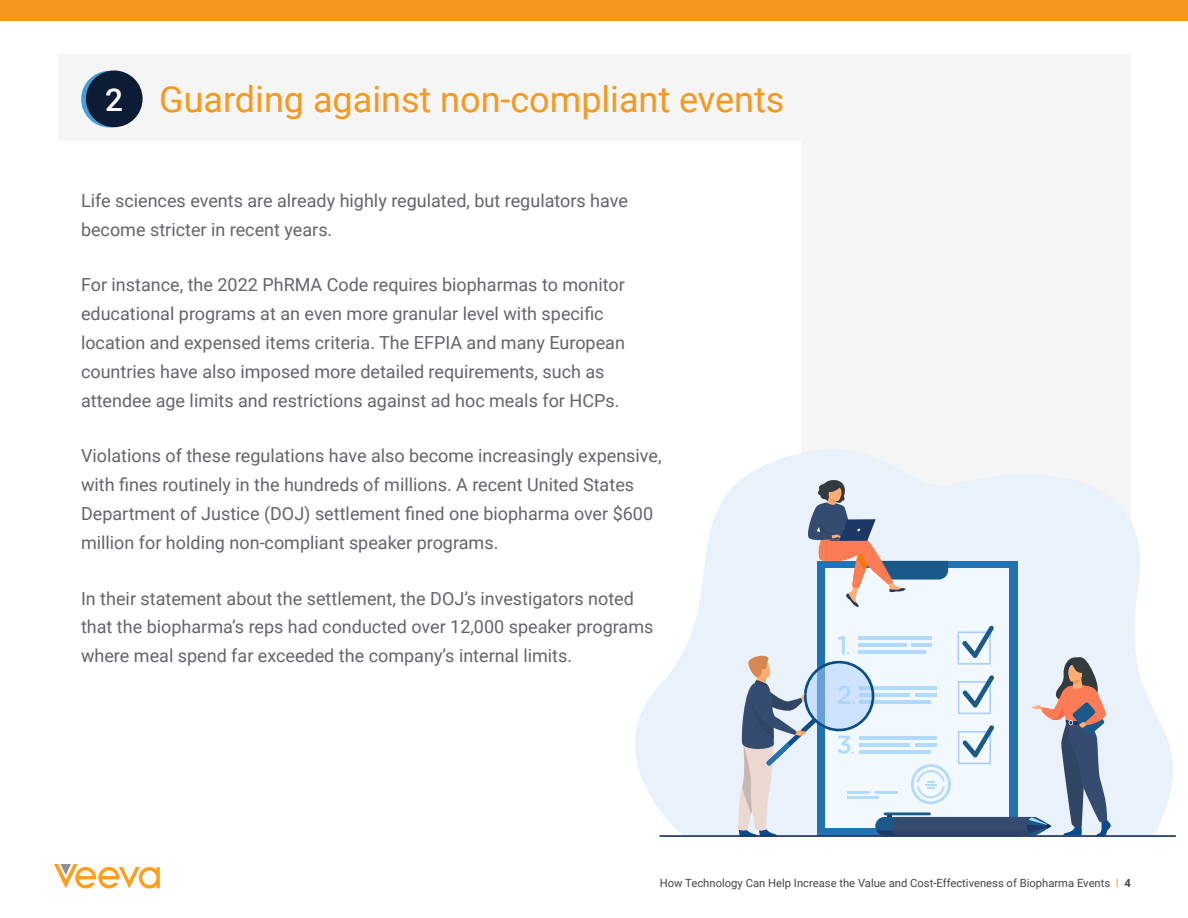
<style>
.page{position:relative;width:1188px;height:918px;background:#fff}
.page>*{position:absolute;margin:0;border:0;box-sizing:border-box;transform-origin:0 0}
.t1{font:36px "Roboto";color:#f7981d}
.t2{font:18px/28.8px "Roboto";color:#636569}
.t3{font:11.25px "Roboto";color:#444545}
.s1{font-weight:500;font-size:31.5px;color:#fff}
.s2{color:#ff9e1a}
.s3{font-weight:700}
</style>
<div class="page">
<svg style="left:54px;top:864px;width:106px;height:25px"></svg>
<div style="left:0;top:0;width:1188px;height:20px;background:#f7981d"></div>
<div style="left:58px;top:54px;width:1073px;height:87px;background:#f5f5f5"></div>
<svg style="left:81px;top:71px;width:57px;height:56px"></svg>
<div style="left:86px;top:70px;width:57px;height:57px;background:#0c1c35;border-radius:50%"></div>
<div style="left:801px;top:135px;width:330px;height:702px;background:#f5f5f5"></div>
<svg style="left:635px;top:449px;width:538px;height:386px;fill:#e9f2fa"></svg>
<div style="left:817px;top:561px;width:201px;height:274px;background:#2173b3"></div>
<div style="left:826px;top:568px;width:183px;height:260px;background:#f1f9ff"></div>
<svg style="left:736px;top:625px;width:375px;height:210px"></svg>
<svg style="left:805px;top:479px;width:143px;height:128px"></svg>
<hr style="left:659px;top:835px;width:517px;height:2px;background:#1e3865">
<h1 class="t1" style="left:105px;top:74px;width:681px"><span class="s1">2</span> Guarding against non-compliant events</h1>
<p class="t2" style="left:81px;top:185px;width:549px">Life sciences events are already highly regulated, but regulators have become stricter in recent years.</p>
<p class="t2" style="left:81px;top:270px;width:545px">For instance, the 2022 PhRMA Code requires biopharmas to monitor educational programs at an even more granular level with specific location and expensed items criteria. The EFPIA and many European countries have also imposed more detailed requirements, such as attendee age limits and restrictions against ad hoc meals for HCPs.</p>
<p class="t2" style="left:81px;top:441px;width:582px">Violations of these regulations have also become increasingly expensive, with fines routinely in the hundreds of millions. A recent United States Department of Justice (DOJ) settlement fined one biopharma over $600 million for holding non-compliant speaker programs.</p>
<p class="t2" style="left:81px;top:583px;width:574px">In their statement about the settlement, the DOJ’s investigators noted that the biopharma’s reps had conducted over 12,000 speaker programs where meal spend far exceeded the company’s internal limits.</p>
<p class="t3" style="left:660px;top:876px;width:473px">How Technology Can Help Increase the Value and Cost-Effectiveness of Biopharma Events <span class="s2">I</span> <span class="s3">4</span></p>
</div>
